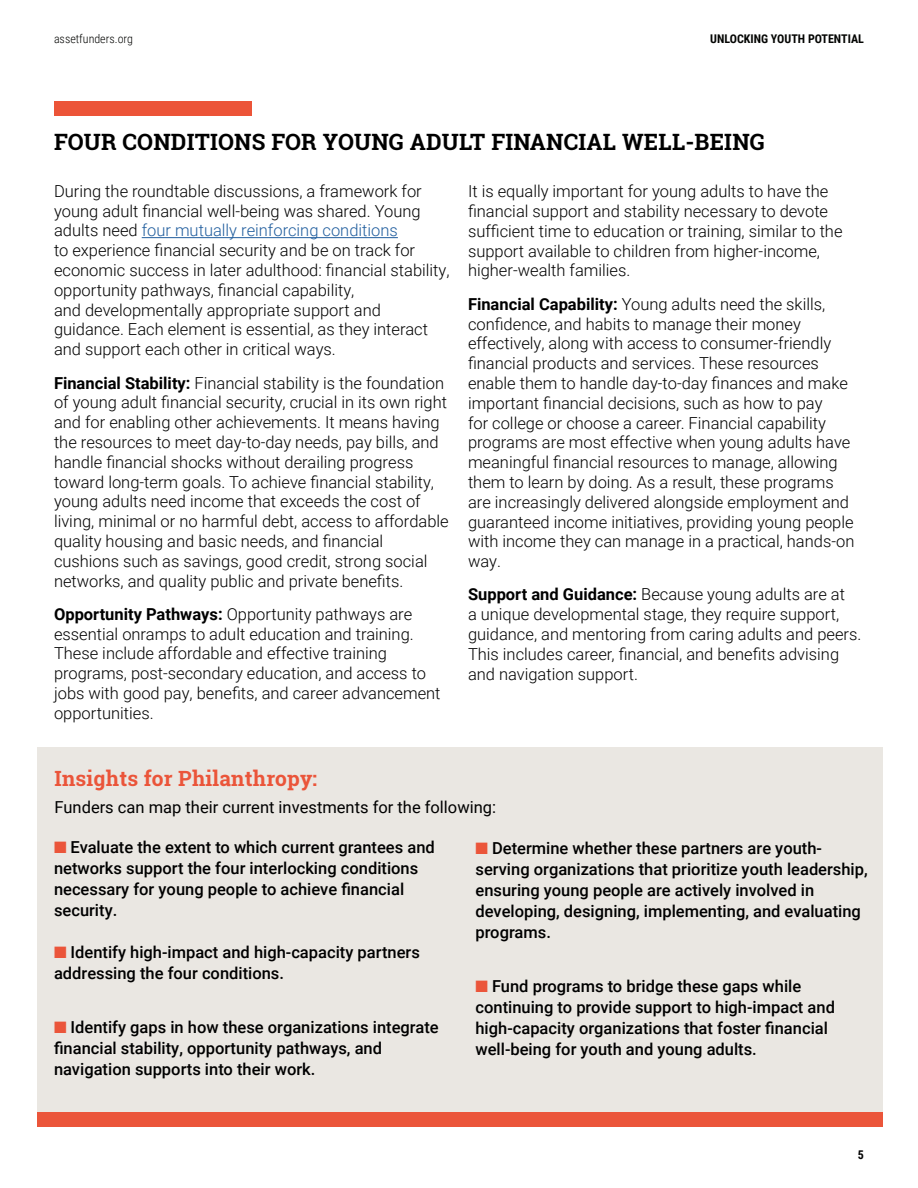
<style>
.page{position:relative;width:918px;height:1188px;background:#fff}
.page>*{position:absolute;margin:0;border:0;box-sizing:border-box;transform-origin:0 0}
.Subheading{font:700 22.5px "Roboto Slab";letter-spacing:.01em;color:#000}
.Subheading-2{font:700 21px "Roboto Slab";letter-spacing:.01em;color:#eb553a}
.Paragraph{font:300 16.5px/19.8px "Roboto";color:#000}
.Bulleted_List{font:500 16.5px/21px "Roboto";color:#000}
.Paragraph-2{font:16.5px "Roboto";color:#000}
.t1{font:700 12px "Roboto Condensed";color:#040503}
.t2{font:300 12px "Roboto Condensed";color:#040503}
.t3{font:700 12px "Roboto Condensed";color:#000}
.s1{color:#215e9e}
.s2{font-weight:700}
.s3{color:#eb553a}
</style>
<div class="page">
<div style="left:38px;top:747px;width:846px;height:372px;background:#eae7e2"></div>
<hr style="left:142px;top:237px;width:256px;height:1px;background:#215e9e">
<div style="left:55px;top:101px;width:197px;height:15px;background:#ec5438"></div>
<div style="left:38px;top:1112px;width:846px;height:14px;background:#eb553a"></div>
<p class="t2" style="left:54px;top:31px;width:81px">assetfunders.org</p>
<p class="t1" style="left:710px;top:31px;width:155px">UNLOCKING YOUTH POTENTIAL</p>
<p class="Subheading" style="left:54px;top:127px;width:712px">FOUR CONDITIONS FOR YOUNG ADULT FINANCIAL WELL-BEING</p>
<p class="Paragraph" style="left:54px;top:180px;width:397px">During the roundtable discussions, a framework for young adult financial well-being was shared. Young adults need <span class="s1">four mutually reinforcing conditions<br></span>to experience financial security and be on track for economic success in later adulthood: financial stability, opportunity pathways, financial capability,<br>and developmentally appropriate support and guidance. Each element is essential, as they interact and support each other in critical ways.</p>
<p class="Paragraph" style="left:54px;top:372px;width:396px"><span class="s2">Financial Stability:</span> Financial stability is the foundation of young adult financial security, crucial in its own right and for enabling other achievements. It means having the resources to meet day-to-day needs, pay bills, and handle financial shocks without derailing progress toward long-term goals. To achieve financial stability, young adults need income that exceeds the cost of living, minimal or no harmful debt, access to affordable quality housing and basic needs, and financial cushions such as savings, good credit, strong social networks, and quality public and private benefits.</p>
<p class="Paragraph" style="left:54px;top:603px;width:388px"><span class="s2">Opportunity Pathways:</span> Opportunity pathways are essential onramps to adult education and training.<br>These include affordable and effective training programs, post-secondary education, and access to jobs with good pay, benefits, and career advancement opportunities.</p>
<p class="Paragraph" style="left:468px;top:181px;width:376px">It is equally important for young adults to have the financial support and stability necessary to devote sufficient time to education or training, similar to the support available to children from higher-income, higher-wealth families.</p>
<p class="Paragraph" style="left:468px;top:293px;width:388px"><span class="s2">Financial Capability:</span> Young adults need the skills, confidence, and habits to manage their money effectively, along with access to consumer-friendly financial products and services. These resources enable them to handle day-to-day finances and make important financial decisions, such as how to pay<br>for college or choose a career. Financial capability programs are most effective when young adults have meaningful financial resources to manage, allowing them to learn by doing. As a result, these programs are increasingly delivered alongside employment and guaranteed income initiatives, providing young people with income they can manage in a practical, hands-on way.</p>
<p class="Paragraph" style="left:468px;top:584px;width:395px"><span class="s2">Support and Guidance:</span> Because young adults are at<br>a unique developmental stage, they require support, guidance, and mentoring from caring adults and peers.<br>This includes career, financial, and benefits advising and navigation support.</p>
<p class="Subheading-2" style="left:55px;top:764px;width:264px">Insights for Philanthropy:</p>
<p class="Paragraph-2" style="left:55px;top:795px;width:443px">Funders can map their current investments for the following:</p>
<p class="Bulleted_List" style="left:54px;top:836px;width:382px"><span class="s3">■</span> Evaluate the extent to which current grantees and networks support the four interlocking conditions necessary for young people to achieve financial security.</p>
<p class="Bulleted_List" style="left:54px;top:941px;width:367px"><span class="s3">■</span> Identify high-impact and high-capacity partners addressing the four conditions.</p>
<p class="Bulleted_List" style="left:54px;top:1016px;width:386px"><span class="s3">■</span> Identify gaps in how these organizations integrate financial stability, opportunity pathways, and navigation supports into their work.</p>
<p class="Bulleted_List" style="left:476px;top:837px;width:394px"><span class="s3">■</span> Determine whether these partners are youth&shy;serving organizations that prioritize youth leadership, ensuring young people are actively involved in developing, designing, implementing, and evaluating programs.</p>
<p class="Bulleted_List" style="left:476px;top:975px;width:361px"><span class="s3">■</span> Fund programs to bridge these gaps while continuing to provide support to high-impact and high-capacity organizations that foster financial well-being for youth and young adults.</p>
<p class="t3" style="left:858px;top:1146px;width:8px">5</p>
</div>
